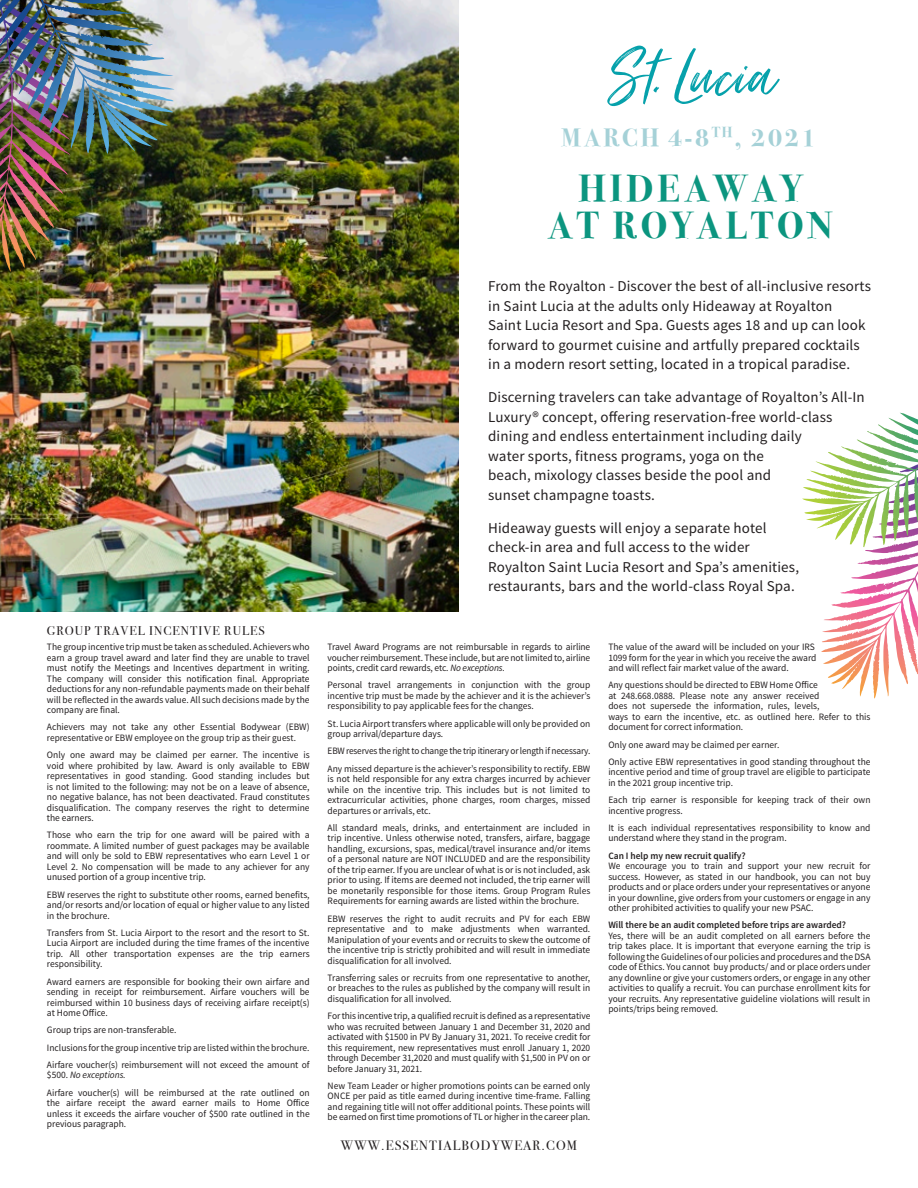
<style>
.page{position:relative;width:918px;height:1188px;background:#fff}
.page>*{position:absolute;margin:0;border:0;box-sizing:border-box;transform-origin:0 0}
.t1{font:80.25px "Just Lovely Slanted";letter-spacing:.005em;color:#06a1ab}
.t2{font:700 37.5px/37.5px "Bodoni Svty Two ITCTT";letter-spacing:.11em;color:#0b957f;text-align:center}
.t3{font:700 24.9px "Bodoni Svty Two ITCTT";letter-spacing:.11em;color:#a5d1d7}
.t4{font:15px/19.5px "Source Sans Pro";letter-spacing:.01em;color:#231f20}
.t5{font:13.5px "Bodoni Svty Two ITCTT";letter-spacing:.08em;color:#231f20}
.t6{font:12.6px "Bodoni Svty Two ITCTT";letter-spacing:.08em;color:#231f20}
.t7{font:9.75px/10.5px "Source Sans Pro";color:#231f20;text-align:justify}
.t8{font:600 9.75px "Source Sans Pro";color:#231f20}
.t9{font:9.75px "Source Sans Pro";letter-spacing:-.02em;color:#231f20;scale:.95 1}
.s1{font-style:italic}
</style>
<div class="page">
<img style="left:0;top:0;width:459px;height:612px">
<svg style="left:887px;top:464px;width:31px;height:39px"></svg>
<svg style="left:867px;top:413px;width:51px;height:41px"></svg>
<img style="left:0;top:0;width:122px;height:156px">
<p class="t6" style="left:47px;top:621px;width:219px">GROUP TRAVEL INCENTIVE RULES</p>
<p class="t7" style="left:47px;top:642px;width:264px">The group incentive trip must be taken as scheduled. Achievers who earn a group travel award and later find they are unable to travel must notify the Meetings and Incentives department in writing.<br>The company will consider this notification final. Appropriate deductions for any non-refundable payments made on their behalf will be reflected in the awards value. All such decisions made by the company are final.</p>
<p class="t7" style="left:47px;top:722px;width:264px">Achievers may not take any other Essential Bodywear (EBW) representative or EBW employee on the group trip as their guest.</p>
<p class="t7" style="left:47px;top:750px;width:264px">Only one award may be claimed per earner. The incentive is void where prohibited by law. Award is only available to EBW representatives in good standing. Good standing includes but is not limited to the following: may not be on a leave of absence, no negative balance, has not been deactivated. Fraud constitutes disqualification. The company reserves the right to determine the earners.</p>
<p class="t7" style="left:47px;top:830px;width:264px">Those who earn the trip for one award will be paired with a roommate. A limited number of guest packages may be available and will only be sold to EBW representatives who earn Level 1 or Level 2. No compensation will be made to any achiever for any unused portion of a group incentive trip.</p>
<p class="t7" style="left:47px;top:889px;width:264px">EBW reserves the right to substitute other rooms, earned benefits, and/or resorts and/or location of equal or higher value to any listed in the brochure.</p>
<p class="t7" style="left:47px;top:928px;width:264px">Transfers from St. Lucia Airport to the resort and the resort to St.<br>Lucia Airport are included during the time frames of the incentive trip. All other transportation expenses are the trip earners responsibility.</p>
<p class="t7" style="left:47px;top:976px;width:264px">Award earners are responsible for booking their own airfare and sending in receipt for reimbursement. Airfare vouchers will be reimbursed within 10 business days of receiving airfare receipt(s) at Home Office.</p>
<p class="t7" style="left:47px;top:1025px;width:131px">Group trips are non-transferable.</p>
<p class="t7" style="left:47px;top:1042px;width:264px">Inclusions for the group incentive trip are listed within the brochure.</p>
<p class="t7" style="left:47px;top:1060px;width:264px">Airfare voucher(s) reimbursement will not exceed the amount of $500. <span class="s1">No exceptions.</span></p>
<p class="t7" style="left:47px;top:1087px;width:264px">Airfare voucher(s) will be reimbursed at the rate outlined on the airfare receipt the award earner mails to Home Office unless it exceeds the airfare voucher of $500 rate outlined in the previous paragraph.</p>
<p class="t1" style="left:610px;top:27px;width:165px">St. Lucia</p>
<p class="t3" style="left:561px;top:117px;width:256px">MARCH 4-8<sup>TH</sup>, 2021</p>
<p class="t2" style="left:547px;top:166px;width:287px">HIDEAWAY<br>AT ROYALTON</p>
<p class="t4" style="left:488px;top:277px;width:384px">From the Royalton - Discover the best of all-inclusive resorts in Saint Lucia at the adults only Hideaway at Royalton<br>Saint Lucia Resort and Spa. Guests ages 18 and up can look forward to gourmet cuisine and artfully prepared cocktails in a modern resort setting, located in a tropical paradise.</p>
<p class="t4" style="left:488px;top:388px;width:378px">Discerning travelers can take advantage of Royalton’s All-In Luxury® concept, offering reservation-free world-class dining and endless entertainment including daily<br>water sports, fitness programs, yoga on the<br>beach, mixology classes beside the pool and<br>sunset champagne toasts.</p>
<p class="t4" style="left:488px;top:518px;width:312px">Hideaway guests will enjoy a separate hotel check-in area and full access to the wider Royalton Saint Lucia Resort and Spa’s amenities, restaurants, bars and the world-class Royal Spa.</p>
<p class="t7" style="left:328px;top:642px;width:264px">Travel Award Programs are not reimbursable in regards to airline voucher reimbursement. These include, but are not limited to, airline points, credit card rewards, etc. <span class="s1">No exceptions.</span></p>
<p class="t7" style="left:328px;top:680px;width:264px">Personal travel arrangements in conjunction with the group incentive trip must be made by the achiever and it is the achiever’s responsibility to pay applicable fees for the changes.</p>
<p class="t7" style="left:328px;top:718px;width:264px">St. Lucia Airport transfers where applicable will only be provided on group arrival/departure days.</p>
<p class="t9" style="left:328px;top:745px;width:278px">EBW reserves the right to change the trip itinerary or length if necessary.</p>
<p class="t7" style="left:328px;top:763px;width:264px">Any missed departure is the achiever’s responsibility to rectify. EBW is not held responsible for any extra charges incurred by achiever while on the incentive trip. This includes but is not limited to extracurricular activities, phone charges, room charges, missed departures or arrivals, etc.</p>
<p class="t7" style="left:328px;top:823px;width:264px">All standard meals, drinks, and entertainment are included in trip incentive. Unless otherwise noted, transfers, airfare, baggage handling, excursions, spas, medical/travel insurance and/or items of a personal nature are NOT INCLUDED and are the responsibility of the trip earner. If you are unclear of what is or is not included, ask prior to using. If items are deemed not included, the trip earner will be monetarily responsible for those items. Group Program Rules Requirements for earning awards are listed within the brochure.</p>
<p class="t7" style="left:328px;top:913px;width:264px">EBW reserves the right to audit recruits and PV for each EBW representative and to make adjustments when warranted.<br>Manipulation of your events and or recruits to skew the outcome of the incentive trip is strictly prohibited and will result in immediate disqualification for all involved.</p>
<p class="t7" style="left:328px;top:973px;width:264px">Transferring sales or recruits from one representative to another, or breaches to the rules as published by the company will result in disqualification for all involved.</p>
<p class="t7" style="left:328px;top:1011px;width:264px">For this incentive trip, a qualified recruit is defined as a representative who was recruited between January 1 and December 31, 2020 and activated with $1500 in PV By January 31, 2021. To receive credit for this requirement, new representatives must enroll January 1, 2020 through December 31,2020 and must qualify with $1,500 in PV on or before January 31, 2021.</p>
<p class="t7" style="left:328px;top:1081px;width:264px">New Team Leader or higher promotions points can be earned only ONCE per paid as title earned during incentive time-frame. Falling and regaining title will not offer additional points. These points will be earned on first time promotions of TL or higher in the career plan.</p>
<p class="t5" style="left:341px;top:1135px;width:238px">WWW.ESSENTIALBODYWEAR.COM</p>
<p class="t7" style="left:608px;top:642px;width:210px;text-align:left">The value of the award will be included on your IRS<br>1099 form for the year in which you receive the award and will reflect fair market value of the award.</p>
<p class="t7" style="left:608px;top:680px;width:264px;text-align:left">Any questions should be directed to EBW Home Office<br>at 248.668.0888. Please note any answer received<br>does not supersede the information, rules, levels,<br>ways to earn the incentive, etc. as outlined here. Refer to this document for correct information.</p>
<p class="t7" style="left:608px;top:739px;width:173px">Only one award may be claimed per earner.</p>
<p class="t7" style="left:608px;top:757px;width:264px">Only active EBW representatives in good standing throughout the incentive period and time of group travel are eligible to participate in the 2021 group incentive trip.</p>
<p class="t7" style="left:608px;top:795px;width:264px">Each trip earner is responsible for keeping track of their own incentive progress.</p>
<p class="t7" style="left:608px;top:823px;width:264px">It is each individual representatives responsibility to know and understand where they stand in the program.</p>
<p class="t8" style="left:608px;top:849px;width:139px">Can I help my new recruit qualify?</p>
<p class="t7" style="left:608px;top:861px;width:264px">We encourage you to train and support your new recruit for success. However, as stated in our handbook, you can not buy products and or place orders under your representatives or anyone in your downline, give orders from your customers or engage in any other prohibited activities to qualify your new PSAC.</p>
<p class="t8" style="left:608px;top:919px;width:239px">Will there be an audit completed before trips are awarded?</p>
<p class="t7" style="left:608px;top:931px;width:264px">Yes, there will be an audit completed on all earners before the trip takes place. It is important that everyone earning the trip is following the Guidelines of our policies and procedures and the DSA code of Ethics. You cannot buy products/ and or place orders under any downline or give your customers orders, or engage in any other activities to qualify a recruit. You can purchase enrollment kits for your recruits. Any representative guideline violations will result in points/trips being removed.</p>
</div>
